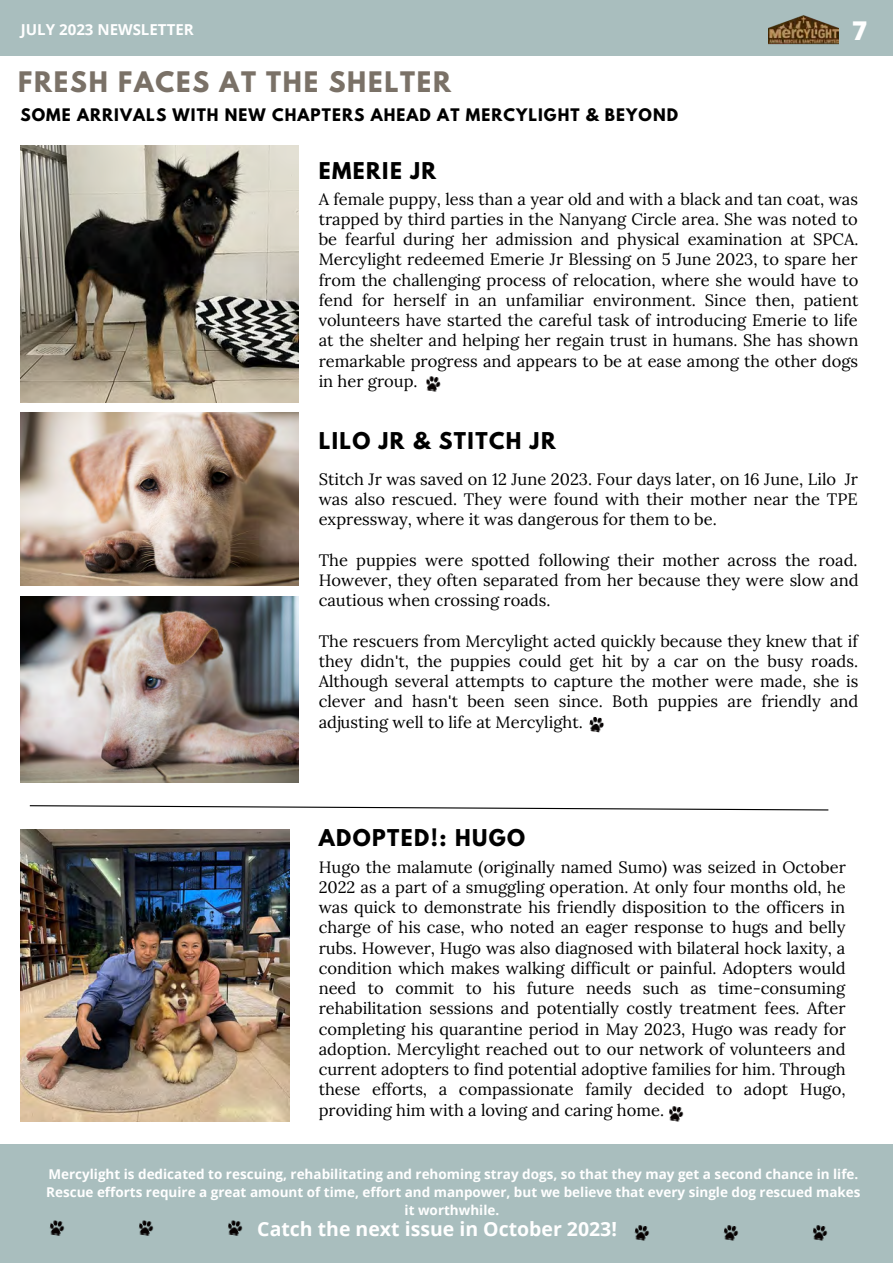
<style>
.page{position:relative;width:893px;height:1264px;background:#fff}
.page>*{position:absolute;margin:0;border:0;box-sizing:border-box;transform-origin:0 0}
.t1{font:800 25.8px "Open Sans";color:#fff}
.t2{font:700 25.05px "League Spartan";letter-spacing:.07em;color:#7a7167}
.t3{font:700 20.55px "League Spartan";letter-spacing:.07em;color:#000}
.t4{font:700 19.5px "Open Sans";color:#fff}
.t5{font:16.5px/20.2px "Lora";color:#000;text-align:justify}
.t6{font:700 15.3px "League Spartan";letter-spacing:.07em;color:#000}
.t7{font:700 15px "Open Sans";color:#fff}
.t8{font:700 13.5px/18px "Open Sans";color:#fff;text-align:center}
</style>
<div class="page">
<div style="left:0;top:0;width:892px;height:56px;background:#a9bebe"></div>
<img style="left:768px;top:15px;width:70px;height:30px">
<div style="left:0;top:1144px;width:892px;height:118px;background:#a9bebe"></div>
<img style="left:669px;top:1106px;width:15px;height:16px">
<img style="left:21px;top:829px;width:269px;height:292px">
<img style="left:426px;top:376px;width:15px;height:16px">
<img style="left:49px;top:1220px;width:16px;height:16px">
<img style="left:139px;top:1220px;width:15px;height:16px">
<img style="left:228px;top:1220px;width:15px;height:16px">
<img style="left:634px;top:1225px;width:16px;height:16px">
<img style="left:723px;top:1225px;width:16px;height:16px">
<img style="left:812px;top:1225px;width:16px;height:16px">
<img style="left:21px;top:146px;width:278px;height:256px">
<svg style="left:29px;top:805px;width:800px;height:6px"></svg>
<img style="left:21px;top:412px;width:278px;height:173px">
<img style="left:21px;top:596px;width:278px;height:187px">
<img style="left:589px;top:716px;width:15px;height:17px">
<p class="t7" style="left:21px;top:19px;width:174px">JULY 2023 NEWSLETTER</p>
<p class="t1" style="left:852px;top:12px;width:17px">7</p>
<p class="t2" style="left:18px;top:69px;width:434px">FRESH FACES AT THE SHELTER</p>
<p class="t6" style="left:20px;top:107px;width:659px">SOME ARRIVALS WITH NEW CHAPTERS AHEAD AT MERCYLIGHT &amp; BEYOND</p>
<p class="t3" style="left:318px;top:160px;width:119px">EMERIE JR</p>
<p class="t5" style="left:318px;top:188px;width:541px">A female puppy, less than a year old and with a black and tan coat, was trapped by third parties in the Nanyang Circle area. She was noted to be fearful during her admission and physical examination at SPCA.<br>Mercylight redeemed Emerie Jr Blessing on 5 June 2023, to spare her from the challenging process of relocation, where she would have to fend for herself in an unfamiliar environment. Since then, patient volunteers have started the careful task of introducing Emerie to life at the shelter and helping her regain trust in humans. She has shown remarkable progress and appears to be at ease among the other dogs in her group.</p>
<p class="t3" style="left:318px;top:430px;width:238px">LILO JR &amp; STITCH JR</p>
<p class="t5" style="left:318px;top:468px;width:541px">Stitch Jr was saved on 12 June 2023. Four days later, on 16 June, Lilo Jr was also rescued. They were found with their mother near the TPE expressway, where it was dangerous for them to be.</p>
<p class="t5" style="left:318px;top:549px;width:541px">The puppies were spotted following their mother across the road.<br>However, they often separated from her because they were slow and cautious when crossing roads.</p>
<p class="t5" style="left:318px;top:630px;width:541px">The rescuers from Mercylight acted quickly because they knew that if they didn't, the puppies could get hit by a car on the busy roads.<br>Although several attempts to capture the mother were made, she is clever and hasn't been seen since. Both puppies are friendly and adjusting well to life at Mercylight.</p>
<p class="t3" style="left:318px;top:827px;width:208px">ADOPTED!: HUGO</p>
<p class="t5" style="left:318px;top:856px;width:528px">Hugo the malamute (originally named Sumo) was seized in October 2022 as a part of a smuggling operation. At only four months old, he was quick to demonstrate his friendly disposition to the officers in charge of his case, who noted an eager response to hugs and belly rubs. However, Hugo was also diagnosed with bilateral hock laxity, a condition which makes walking difficult or painful. Adopters would need to commit to his future needs such as time-consuming rehabilitation sessions and potentially costly treatment fees. After completing his quarantine period in May 2023, Hugo was ready for adoption. Mercylight reached out to our network of volunteers and current adopters to find potential adoptive families for him. Through these efforts, a compassionate family decided to adopt Hugo, providing him with a loving and caring home.</p>
<p class="t8" style="left:46px;top:1164px;width:815px">Mercylight is dedicated to rescuing, rehabilitating and rehoming stray dogs, so that they may get a second chance in life.<br>Rescue efforts require a great amount of time, effort and manpower, but we believe that every single dog rescued makes it worthwhile.</p>
<p class="t4" style="left:257px;top:1215px;width:361px">Catch the next issue in October 2023!</p>
</div>
